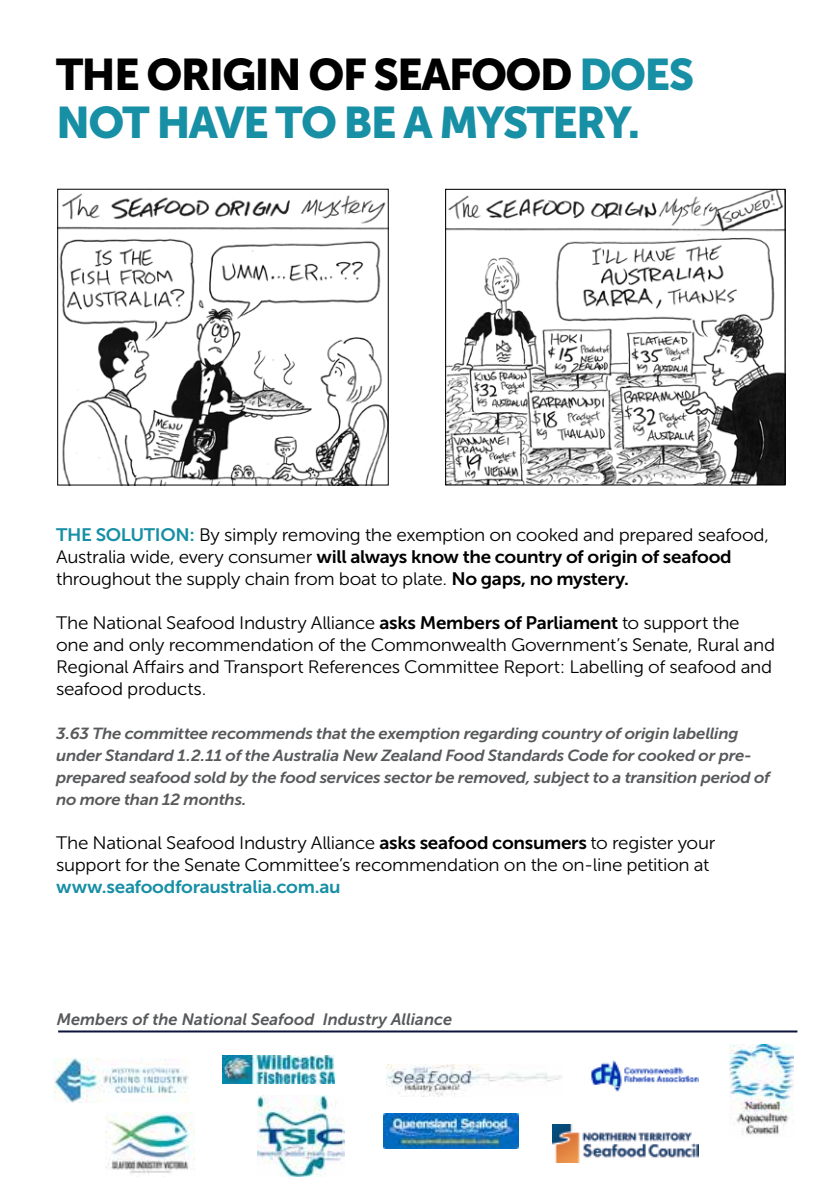
<style>
.page{position:relative;width:840px;height:1191px;background:#fff}
.page>*{position:absolute;margin:0;border:0;box-sizing:border-box;transform-origin:0 0}
.t1{font:44px/48px "Museo Sans 900";letter-spacing:-.04em;color:#178fa5}
.t2{font:18px/22px "Museo Sans 300";letter-spacing:-.015em;color:#000;scale:1.05 1}
.t3{font:18px "Museo Sans 700";letter-spacing:-.02em;color:#000;scale:1.05 1}
.t4{font:18px "Museo Sans 700";letter-spacing:-.015em;color:#178fa5;scale:1.05 1}
.t5{font:italic 16.4px "Museo Sans 700";color:#58595b}
.t6{font:italic 16px/22px "Museo Sans 700";letter-spacing:-.015em;color:#58595b;scale:1.05 1}
.s1{color:#000}
.s2{font-family:"Museo Sans 700";color:#178fa5}
.s3{font-family:"Museo Sans 300"}
.s4{font-family:"Museo Sans 700"}
</style>
<div class="page">
<img style="left:447px;top:191px;width:336px;height:292px">
<div style="left:445px;top:189px;width:340px;height:296px;border:1px solid #000"></div>
<img style="left:59px;top:193px;width:327px;height:290px">
<img style="left:383px;top:1113px;width:135px;height:35px">
<img style="left:54px;top:1058px;width:134px;height:44px">
<img style="left:105px;top:1112px;width:90px;height:62px">
<img style="left:222px;top:1055px;width:112px;height:28px">
<img style="left:386px;top:1064px;width:176px;height:32px">
<img style="left:591px;top:1060px;width:107px;height:32px">
<img style="left:729px;top:1044px;width:64px;height:91px">
<img style="left:257px;top:1095px;width:87px;height:81px">
<img style="left:552px;top:1124px;width:146px;height:38px">
<hr style="left:58px;top:1030px;width:739px;height:2px;background:#0d143c">
<h1 class="t1" style="left:56px;top:50px;width:639px"><span class="s1">THE ORIGIN OF SEAFOOD</span> DOES<br>NOT HAVE TO BE A MYSTERY.</h1>
<p class="t2" style="left:56px;top:524px;width:680px"><span class="s2">THE SOLUTION:</span> By simply removing the exemption on cooked and prepared seafood,</p>
<p class="t3" style="left:56px;top:546px;width:644px"><span class="s3">Australia wide, every consumer</span> will always know the country of origin of seafood</p>
<p class="t2" style="left:56px;top:568px;width:546px">throughout the supply chain from boat to plate. <span class="s4">No gaps, no mystery.</span></p>
<p class="t2" style="left:56px;top:612px;width:685px">The National Seafood Industry Alliance <span class="s4">asks Members of Parliament</span> to support the one and only recommendation of the Commonwealth Government’s Senate, Rural and Regional Affairs and Transport References Committee Report: Labelling of seafood and seafood products.</p>
<p class="t6" style="left:56px;top:722px;width:681px">3.63 The committee recommends that the exemption regarding country of origin labelling under Standard 1.2.11 of the Australia New Zealand Food Standards Code for cooked or pre&shy;prepared seafood sold by the food services sector be removed, subject to a transition period of no more than 12 months.</p>
<p class="t2" style="left:56px;top:832px;width:629px">The National Seafood Industry Alliance <span class="s4">asks seafood consumers</span> to register your support for the Senate Committee’s recommendation on the on-line petition at</p>
<p class="t4" style="left:56px;top:876px;width:272px">www.seafoodforaustralia.com.au</p>
<p class="t5" style="left:57px;top:1010px;width:397px">Members of the National Seafood Industry Alliance</p>
</div>
